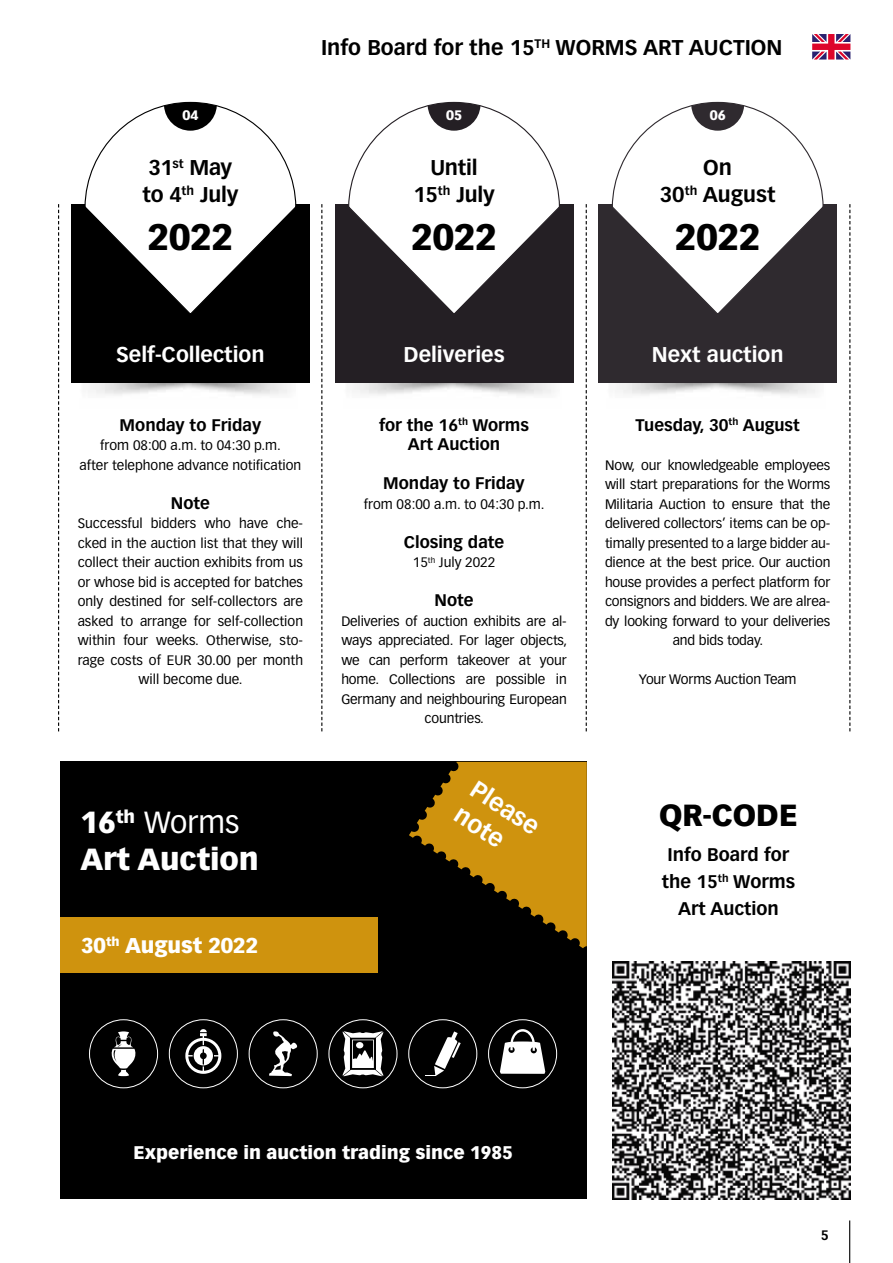
<style>
.page{position:relative;width:893px;height:1263px;background:#fff}
.page>*{position:absolute;margin:0;border:0;box-sizing:border-box;transform-origin:0 0}
.t1{font:900 36px "Vectora LT Std";color:#000}
.t2{font:900 30px/37.5px "Vectora LT Std";color:#fff}
.t3{font:900 30px "Vectora LT Std";color:#000}
.t4{font:700 24px/30px "Vectora LT Std";color:#fff}
.t5{font:700 21px/27px "Vectora LT Std";color:#000;text-align:center}
.t6{font:700 21px "Vectora LT Std";color:#fff}
.t7{font:900 21px "Vectora LT Std";color:#fff}
.t8{font:900 18px "Vectora LT Std";color:#fff}
.t9{font:700 18px/27px "Vectora LT Std";color:#000;text-align:center}
.t10{font:700 16.5px/19.5px "Vectora LT Std";color:#000;text-align:center}
.t11{font:13.5px/19.5px "Vectora LT Std";letter-spacing:-.01em;color:#000;text-align:center}
.t12{font:900 13.5px "Vectora LT Std";color:#fff}
.t13{font:700 13.5px "Vectora LT Std";color:#000}
.s1{font-weight:400}
</style>
<div class="page">
<hr style="left:849px;top:1220px;width:1px;height:43px;background:#000">
<svg style="left:812px;top:34px;width:38px;height:26px"></svg>
<div style="left:60px;top:762px;width:526px;height:437px;background:#000"></div>
<div style="left:71px;top:204px;width:238px;height:179px;background:#000"></div>
<div style="left:599px;top:204px;width:238px;height:179px;background:#2f2a2f"></div>
<div style="left:335px;top:204px;width:238px;height:179px;background:#241f24"></div>
<svg style="left:321px;top:204px;width:1px;height:527px"></svg>
<svg style="left:586px;top:204px;width:1px;height:527px"></svg>
<svg style="left:58px;top:204px;width:1px;height:527px"></svg>
<svg style="left:849px;top:204px;width:1px;height:527px"></svg>
<svg style="left:409px;top:762px;width:178px;height:186px"></svg>
<div style="left:60px;top:917px;width:318px;height:55px;background:#cf930e"></div>
<svg style="left:85px;top:102px;width:211px;height:211px"></svg>
<svg style="left:612px;top:102px;width:211px;height:211px"></svg>
<svg style="left:349px;top:102px;width:210px;height:211px"></svg>
<div style="left:249px;top:1019px;width:69px;height:69px;border:1px solid #fff;border-radius:50%"></div>
<div style="left:169px;top:1019px;width:69px;height:69px;border:1px solid #fff;border-radius:50%"></div>
<div style="left:89px;top:1019px;width:69px;height:69px;border:1px solid #fff;border-radius:50%"></div>
<div style="left:329px;top:1019px;width:68px;height:69px;border:1px solid #fff;border-radius:50%"></div>
<div style="left:488px;top:1019px;width:69px;height:69px;border:1px solid #fff;border-radius:50%"></div>
<div style="left:408px;top:1019px;width:69px;height:69px;border:1px solid #fff;border-radius:50%"></div>
<svg style="left:269px;top:1031px;width:28px;height:45px"></svg>
<svg style="left:185px;top:1029px;width:36px;height:45px"></svg>
<svg style="left:111px;top:1031px;width:25px;height:45px"></svg>
<svg style="left:343px;top:1031px;width:40px;height:45px"></svg>
<div style="left:356px;top:1042px;width:7px;height:6px;background:#fff;border-radius:50%"></div>
<svg style="left:500px;top:1029px;width:45px;height:45px"></svg>
<svg style="left:425px;top:1031px;width:36px;height:45px"></svg>
<img style="left:612px;top:961px;width:238px;height:238px">
<h3 class="t5" style="left:321px;top:34px;width:463px">Info Board for the 15<sup>TH</sup> WORMS ART AUCTION</h3>
<p class="t12" style="left:182px;top:107px;width:17px">04</p>
<p class="t12" style="left:446px;top:107px;width:17px">05</p>
<p class="t12" style="left:710px;top:107px;width:17px">06</p>
<h3 class="t5" style="left:142px;top:154px;width:98px;text-align:left">31<sup>st</sup> May to 4<sup>th</sup> July</h3>
<h1 class="t1" style="left:148px;top:214px;width:87px">2022</h1>
<h3 class="t5" style="left:413px;top:154px;width:83px">Until<br>15<sup>th</sup> July</h3>
<h1 class="t1" style="left:411px;top:214px;width:87px">2022</h1>
<h3 class="t5" style="left:660px;top:154px;width:117px">On<br>30<sup>th</sup> August</h3>
<h1 class="t1" style="left:675px;top:214px;width:87px">2022</h1>
<h3 class="t6" style="left:116px;top:341px;width:150px">Self-Collection</h3>
<h3 class="t6" style="left:403px;top:341px;width:103px">Deliveries</h3>
<h3 class="t6" style="left:652px;top:341px;width:133px">Next auction</h3>
<p class="t10" style="left:120px;top:415px;width:143px">Monday to Friday</p>
<p class="t11" style="left:80px;top:436px;width:223px">from 08:00 a.m. to 04:30 p.m.<br>after telephone advance notification</p>
<p class="t10" style="left:171px;top:493px;width:41px">Note</p>
<p class="t11" style="left:78px;top:514px;width:227px">Successful bidders who have che&shy;cked in the auction list that they will collect their auction exhibits from us or whose bid is accepted for batches only destined for self-collectors are asked to arrange for self-collection within four weeks. Otherwise, sto&shy;rage costs of EUR 30.00 per month will become due.</p>
<p class="t10" style="left:379px;top:415px;width:151px">for the 16<sup>th</sup> Worms<br>Art Auction</p>
<p class="t10" style="left:383px;top:473px;width:143px">Monday to Friday</p>
<p class="t11" style="left:364px;top:494px;width:182px">from 08:00 a.m. to 04:30 p.m.</p>
<p class="t10" style="left:404px;top:532px;width:102px">Closing date</p>
<p class="t11" style="left:413px;top:553px;width:84px">15<sup>th</sup> July 2022</p>
<p class="t10" style="left:434px;top:590px;width:41px">Note</p>
<p class="t11" style="left:341px;top:611px;width:227px">Deliveries of auction exhibits are al&shy;ways appreciated. For lager objects, we can perform takeover at your home. Collections are possible in<br>Germany and neighbouring European countries.</p>
<p class="t10" style="left:635px;top:415px;width:166px">Tuesday, 30<sup>th</sup> August</p>
<p class="t11" style="left:605px;top:455px;width:227px">Now, our knowledgeable employees will start preparations for the Worms Militaria Auction to ensure that the delivered collectors’ items can be op&shy;timally presented to a large bidder au&shy;dience at the best price. Our auction house provides a perfect platform for consignors and bidders. We are alrea&shy;dy looking forward to your deliveries and bids today.</p>
<p class="t11" style="left:639px;top:670px;width:159px">Your Worms Auction Team</p>
<h3 class="t4" style="left:481px;top:774px;width:77px;rotate:33deg">Please note</h3>
<h2 class="t2" style="left:80px;top:803px;width:180px">16<sup>th</sup> <span class="s1">Worms<br></span>Art Auction</h2>
<h2 class="t3" style="left:659px;top:796px;width:140px">QR-CODE</h2>
<h3 class="t9" style="left:662px;top:841px;width:135px">Info Board for the 15<sup>th</sup> Worms<br>Art Auction</h3>
<h3 class="t7" style="left:81px;top:932px;width:178px">30<sup>th</sup> August 2022</h3>
<h3 class="t8" style="left:133px;top:1142px;width:381px">Experience in auction trading since 1985</h3>
<p class="t13" style="left:821px;top:1227px;width:9px">5</p>
</div>
